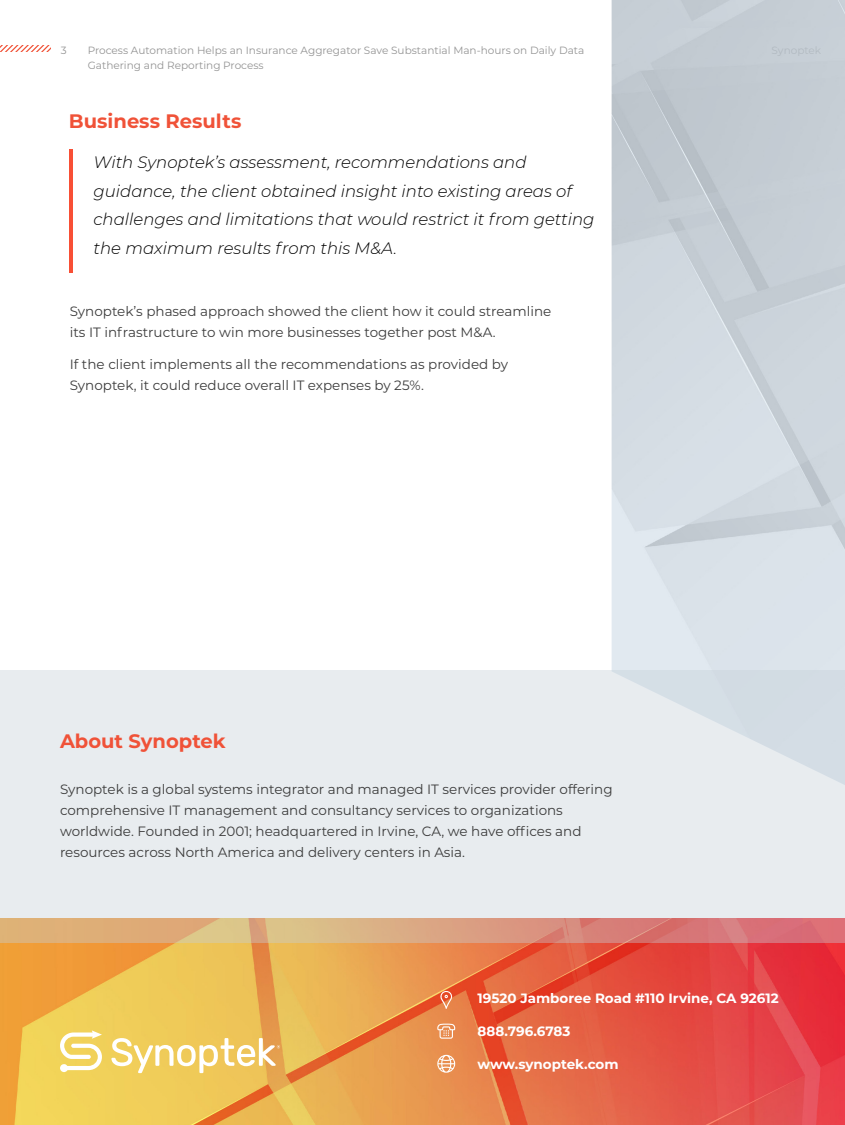
<style>
.page{position:relative;width:845px;height:1125px;background:#fff}
.page>*{position:absolute;margin:0;border:0;box-sizing:border-box;transform-origin:0 0}
.t1{font:700 19.5px "Montserrat";color:#f05238}
.t2{font:italic 300 16.5px/28.5px "Montserrat";color:#000}
.t3{font:13.5px/21px "Montserrat";color:#3c3c3c}
.t4{font:700 13.5px "Montserrat";color:#fff}
.t5{font:10.5px/15px "Montserrat";color:#949494}
</style>
<div class="page">
<svg style="left:0;top:45px;width:50px;height:7px"></svg>
<img style="left:1px;top:944px;width:843px;height:181px">
<svg style="left:60px;top:1030px;width:42px;height:42px"></svg>
<svg style="left:111px;top:1038px;width:169px;height:35px"></svg>
<svg style="left:440px;top:990px;width:12px;height:19px"></svg>
<svg style="left:437px;top:1023px;width:18px;height:16px"></svg>
<svg style="left:437px;top:1055px;width:18px;height:18px"></svg>
<img style="left:611px;top:0;width:233px;height:670px">
<svg style="left:0;top:670px;width:844px;height:274px;background:#e5e3e3"></svg>
<hr style="left:70px;top:149px;width:3px;height:124px;background:#f84f35">
<p class="t5" style="left:61px;top:42px;width:7px">3</p>
<p class="t5" style="left:88px;top:42px;width:498px">Process Automation Helps an Insurance Aggregator Save Substantial Man-hours on Daily Data<br>Gathering and Reporting Process</p>
<h1 class="t1" style="left:69px;top:107px;width:174px">Business Results</h1>
<p class="t2" style="left:94px;top:148px;width:502px">With Synoptek’s assessment, recommendations and guidance, the client obtained insight into existing areas of challenges and limitations that would restrict it from getting the maximum results from this M&amp;A.</p>
<p class="t3" style="left:70px;top:300px;width:483px">Synoptek’s phased approach showed the client how it could streamline its IT infrastructure to win more businesses together post M&amp;A.</p>
<p class="t3" style="left:70px;top:353px;width:440px">If the client implements all the recommendations as provided by<br>Synoptek, it could reduce overall IT expenses by 25%.</p>
<h1 class="t1" style="left:60px;top:727px;width:167px">About Synoptek</h1>
<p class="t3" style="left:60px;top:778px;width:554px">Synoptek is a global systems integrator and managed IT services provider offering comprehensive IT management and consultancy services to organizations worldwide. Founded in 2001; headquartered in Irvine, CA, we have offices and resources across North America and delivery centers in Asia.</p>
<p class="t4" style="left:477px;top:989px;width:302px">19520 Jamboree Road #110 Irvine, CA 92612</p>
<p class="t4" style="left:477px;top:1022px;width:94px">888.796.6783</p>
<p class="t4" style="left:477px;top:1055px;width:142px">www.synoptek.com</p>
</div>
